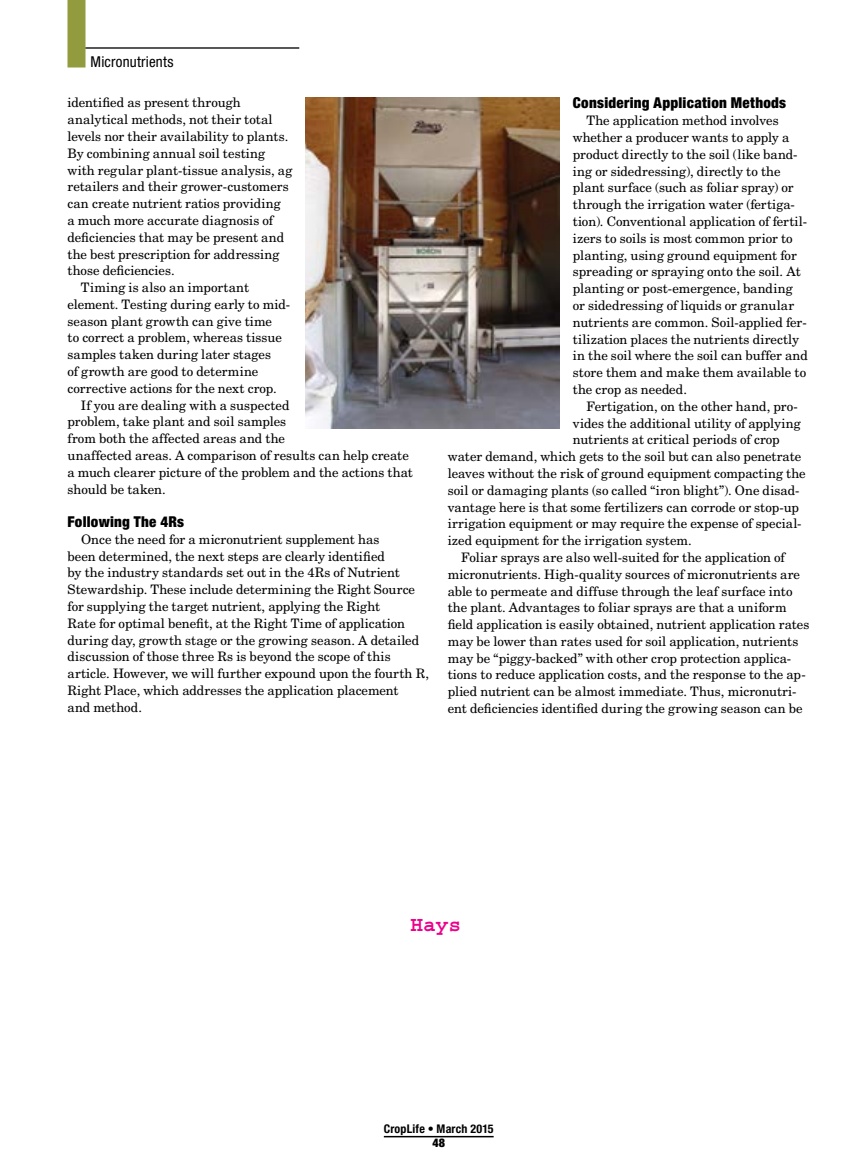
<style>
.page{position:relative;width:864px;height:1161px;background:#fff}
.page>*{position:absolute;margin:0;border:0;box-sizing:border-box;transform-origin:0 0}
.t1{font:700 21px "Courier Std";color:#ec008c}
.t2{font:900 condensed 15px "Helvetica Neue LT Std";letter-spacing:.02em;color:#000}
.t3{font:condensed 15px "Helvetica Neue LT Std";letter-spacing:.015em;color:#000}
.t4{font:13.05px/16.8px "New Century Schlbk LT Std";color:#000}
.t5{font:700 condensed 12px "Helvetica Neue LT Std";letter-spacing:.015em;color:#000}
.t6{font:900 condensed 12px "Helvetica Neue LT Std";color:#000}
</style>
<div class="page">
<hr style="left:384px;top:1136px;width:110px;height:1px;background:#000">
<div style="left:68px;top:0;width:18px;height:68px;background:#929b3d"></div>
<hr style="left:85px;top:47px;width:214px;height:2px;background:#221f1f">
<img style="left:306px;top:98px;width:253px;height:331px">
<p class="t3" style="left:91px;top:53px;width:84px">Micronutrients</p>
<p class="t4" style="left:68px;top:94px;width:175px">identified as present through</p>
<p class="t4" style="left:68px;top:111px;width:207px">analytical methods, not their total</p>
<p class="t4" style="left:68px;top:128px;width:222px">levels nor their availability to plants.</p>
<p class="t4" style="left:68px;top:145px;width:199px">By combining annual soil testing</p>
<p class="t4" style="left:68px;top:161px;width:226px">with regular plant-tissue analysis, ag</p>
<p class="t4" style="left:68px;top:178px;width:223px">retailers and their grower-customers</p>
<p class="t4" style="left:68px;top:195px;width:215px">can create nutrient ratios providing</p>
<p class="t4" style="left:68px;top:212px;width:207px">a much more accurate diagnosis of</p>
<p class="t4" style="left:68px;top:229px;width:218px">deficiencies that may be present and</p>
<p class="t4" style="left:68px;top:245px;width:214px">the best prescription for addressing</p>
<p class="t4" style="left:68px;top:262px;width:109px">those deficiencies.</p>
<p class="t4" style="left:81px;top:279px;width:170px">Timing is also an important</p>
<p class="t4" style="left:68px;top:296px;width:224px">element. Testing during early to mid-</p>
<p class="t4" style="left:68px;top:313px;width:206px">season plant growth can give time</p>
<p class="t4" style="left:68px;top:329px;width:216px">to correct a problem, whereas tissue</p>
<p class="t4" style="left:68px;top:346px;width:205px">samples taken during later stages</p>
<p class="t4" style="left:68px;top:363px;width:192px">of growth are good to determine</p>
<p class="t4" style="left:68px;top:380px;width:211px">corrective actions for the next crop.</p>
<p class="t4" style="left:81px;top:397px;width:210px">If you are dealing with a suspected</p>
<p class="t4" style="left:68px;top:413px;width:220px">problem, take plant and soil samples</p>
<p class="t4" style="left:68px;top:430px;width:219px">from both the affected areas and the</p>
<p class="t4" style="left:68px;top:447px;width:343px">unaffected areas. A comparison of results can help create</p>
<p class="t4" style="left:68px;top:464px;width:347px">a much clearer picture of the problem and the actions that</p>
<p class="t4" style="left:68px;top:481px;width:100px">should be taken.</p>
<p class="t2" style="left:68px;top:512px;width:118px">Following The 4Rs</p>
<p class="t4" style="left:68px;top:531px;width:363px;text-indent:13px">Once the need for a micronutrient supplement has<br>been determined, the next steps are clearly identified<br>by the industry standards set out in the 4Rs of Nutrient Stewardship. These include determining the Right Source for supplying the target nutrient, applying the Right<br>Rate for optimal benefit, at the Right Time of application during day, growth stage or the growing season. A detailed discussion of those three Rs is beyond the scope of this article. However, we will further expound upon the fourth R, Right Place, which addresses the application placement<br>and method.</p>
<p class="t2" style="left:573px;top:94px;width:215px">Considering Application Methods</p>
<p class="t4" style="left:573px;top:112px;width:237px;text-indent:13px">The application method involves whether a producer wants to apply a product directly to the soil (like band&shy;ing or sidedressing), directly to the plant surface (such as foliar spray) or through the irrigation water (fertiga&shy;tion). Conventional application of fertil&shy;izers to soils is most common prior to planting, using ground equipment for spreading or spraying onto the soil. At planting or post-emergence, banding or sidedressing of liquids or granular nutrients are common. Soil-applied fer&shy;tilization places the nutrients directly in the soil where the soil can buffer and store them and make them available to the crop as needed.</p>
<p class="t4" style="left:586px;top:398px;width:213px">Fertigation, on the other hand, pro-</p>
<p class="t4" style="left:573px;top:415px;width:229px">vides the additional utility of applying</p>
<p class="t4" style="left:573px;top:431px;width:208px">nutrients at critical periods of crop</p>
<p class="t4" style="left:448px;top:448px;width:355px">water demand, which gets to the soil but can also penetrate</p>
<p class="t4" style="left:448px;top:465px;width:360px">leaves without the risk of ground equipment compacting the</p>
<p class="t4" style="left:448px;top:482px;width:353px">soil or damaging plants (so called “iron blight”). One disad-</p>
<p class="t4" style="left:448px;top:498px;width:353px">vantage here is that some fertilizers can corrode or stop-up</p>
<p class="t4" style="left:448px;top:515px;width:355px">irrigation equipment or may require the expense of special-</p>
<p class="t4" style="left:448px;top:532px;width:246px">ized equipment for the irrigation system.</p>
<p class="t4" style="left:461px;top:549px;width:325px">Foliar sprays are also well-suited for the application of</p>
<p class="t4" style="left:448px;top:566px;width:354px">micronutrients. High-quality sources of micronutrients are</p>
<p class="t4" style="left:448px;top:582px;width:346px">able to permeate and diffuse through the leaf surface into</p>
<p class="t4" style="left:448px;top:599px;width:340px">the plant. Advantages to foliar sprays are that a uniform</p>
<p class="t4" style="left:448px;top:616px;width:363px">field application is easily obtained, nutrient application rates</p>
<p class="t4" style="left:448px;top:633px;width:352px">may be lower than rates used for soil application, nutrients</p>
<p class="t4" style="left:448px;top:650px;width:345px">may be “piggy-backed” with other crop protection applica-</p>
<p class="t4" style="left:448px;top:666px;width:360px">tions to reduce application costs, and the response to the ap-</p>
<p class="t4" style="left:448px;top:683px;width:350px">plied nutrient can be almost immediate. Thus, micronutri-</p>
<p class="t4" style="left:448px;top:700px;width:357px">ent deficiencies identified during the growing season can be</p>
<h1 class="t1" style="left:411px;top:913px;width:52px">Hays</h1>
<p class="t5" style="left:384px;top:1121px;width:111px">CropLife • March 2015</p>
<p class="t6" style="left:432px;top:1135px;width:14px">48</p>
</div>
